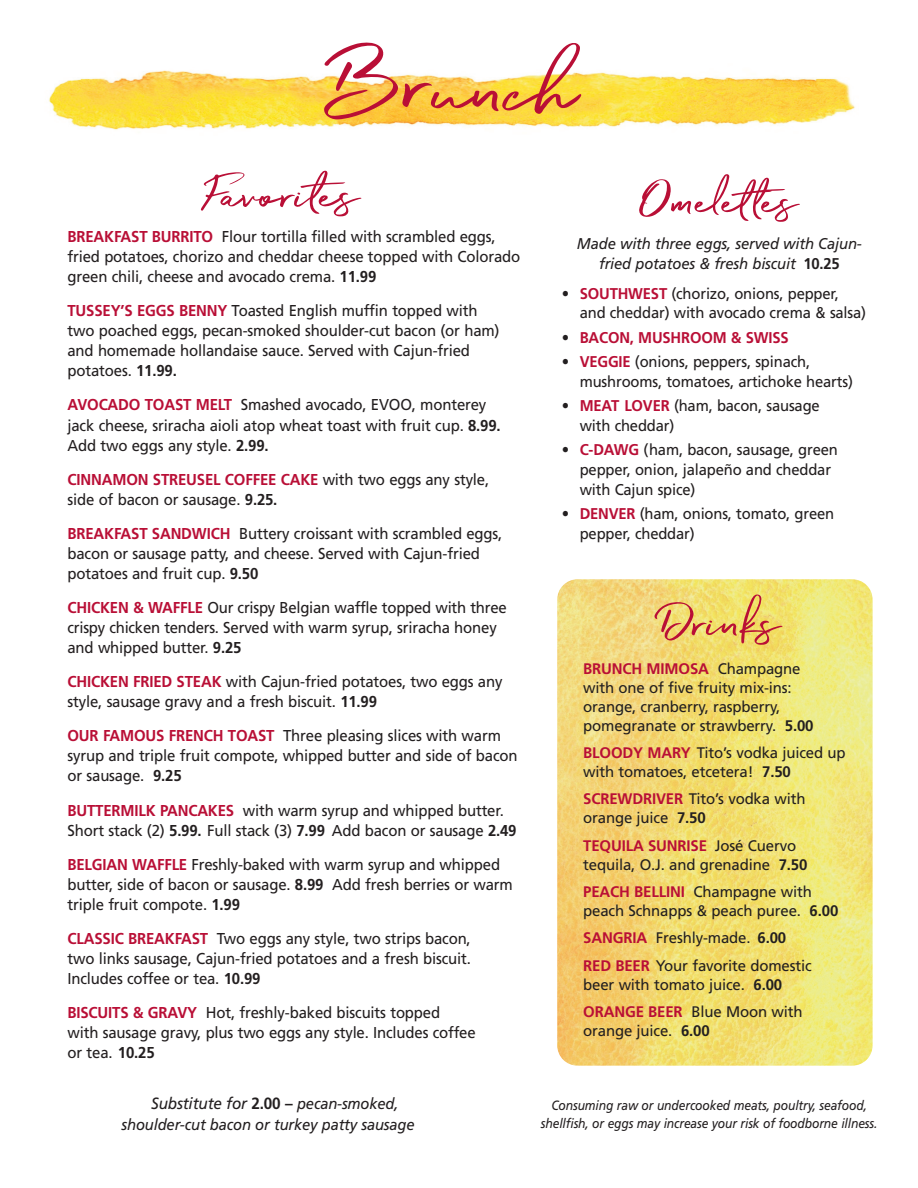
<style>
.page{position:relative;width:918px;height:1188px;background:#fff}
.page>*{position:absolute;margin:0;border:0;box-sizing:border-box;transform-origin:0 0}
.t1{font:137.4px "The Saturday Clean";color:#b90f36;scale:1.24 1}
.t2{font:81.6px "The Saturday Clean";color:#b90f36;scale:1.22 1}
.t3{font:80.25px "The Saturday Clean";color:#b90f36;scale:1.22 1}
.t4{font:77.4px "The Saturday Clean";color:#b90f36;scale:1.15 1}
.t5{font:italic 16.35px "Frutiger";letter-spacing:-.01em;color:#231f20;scale:.94 1}
.t6{font:15.75px/20.1px "Frutiger";letter-spacing:-.01em;color:#231f20;scale:.95 1}
.t7{font:italic 15.75px "Frutiger";letter-spacing:-.01em;color:#231f20;scale:.94 1}
.t8{font:15.6px/19.8px "Frutiger";letter-spacing:-.01em;color:#231f20;scale:.95 1}
.t9{font:italic 15.6px/19.8px "Frutiger";letter-spacing:-.01em;color:#231f20;text-align:center;scale:.95 1}
.t10{font:700 15.6px "Frutiger";letter-spacing:-.01em;color:#b90f36;scale:.95 1}
.t11{font:15.3px/19px "Frutiger";letter-spacing:-.01em;color:#231f20}
.t12{font:italic 13.5px/17.5px "Frutiger";letter-spacing:-.01em;color:#231f20;text-align:center;scale:.9 1}
.s1{font-size:155.55px}
.s2{font-weight:700;color:#b90f36}
.s3{font-weight:700}
.s4{font-weight:700;font-style:normal}
.s5{font-size:15.75px}
.s6{font-size:85.5px}
.s7{font-weight:400;color:#231f20}
</style>
<div class="page">
<img style="left:557px;top:579px;width:316px;height:487px">
<img style="left:49px;top:70px;width:806px;height:60px">
<p class="t1" style="left:326px;top:-18px;width:207px"><span class="s1">Br</span>unch</p>
<p class="t3" style="left:202px;top:132px;width:131px">Favorites</p>
<p class="t6" style="left:68px;top:228px;width:478px"><span class="s2">BREAKFAST BURRITO</span> Flour tortilla filled with scrambled eggs, fried potatoes, chorizo and cheddar cheese topped with Colorado green chili, cheese and avocado crema. <span class="s3">11.99</span></p>
<p class="t6" style="left:68px;top:302px;width:456px"><span class="s2">TUSSEY’S EGGS BENNY</span> Toasted English muffin topped with two poached eggs, pecan-smoked shoulder-cut bacon (or ham) and homemade hollandaise sauce. Served with Cajun-fried potatoes. <span class="s3">11.99.</span></p>
<p class="t6" style="left:68px;top:396px;width:458px"><span class="s2">AVOCADO TOAST MELT</span> Smashed avocado, EVOO, monterey jack cheese, sriracha aioli atop wheat toast with fruit cup. <span class="s3">8.99.<br></span>Add two eggs any style. <span class="s3">2.99.</span></p>
<p class="t6" style="left:68px;top:470px;width:445px"><span class="s2">CINNAMON STREUSEL COFFEE CAKE</span> with two eggs any style, side of bacon or sausage. <span class="s3">9.25.</span></p>
<p class="t6" style="left:68px;top:525px;width:459px"><span class="s2">BREAKFAST SANDWICH</span> Buttery croissant with scrambled eggs, bacon or sausage patty, and cheese. Served with Cajun-fried potatoes and fruit cup. <span class="s3">9.50</span></p>
<p class="t6" style="left:68px;top:599px;width:464px"><span class="s2">CHICKEN &amp; WAFFLE</span> Our crispy Belgian waffle topped with three crispy chicken tenders. Served with warm syrup, sriracha honey and whipped butter. <span class="s3">9.25</span></p>
<p class="t6" style="left:68px;top:673px;width:459px"><span class="s2">CHICKEN FRIED STEAK</span> with Cajun-fried potatoes, two eggs any style, sausage gravy and a fresh biscuit. <span class="s3">11.99</span></p>
<p class="t6" style="left:68px;top:727px;width:475px"><span class="s2">OUR FAMOUS FRENCH TOAST</span> Three pleasing slices with warm syrup and triple fruit compote, whipped butter and side of bacon or sausage. <span class="s3">9.25</span></p>
<p class="t6" style="left:68px;top:801px;width:474px"><span class="s2">BUTTERMILK PANCAKES</span> with warm syrup and whipped butter.<br>Short stack (2) <span class="s3">5.99.</span> Full stack (3) <span class="s3">7.99</span> Add bacon or sausage <span class="s3">2.49</span></p>
<p class="t6" style="left:68px;top:855px;width:470px"><span class="s2">BELGIAN WAFFLE</span> Freshly-baked with warm syrup and whipped butter, side of bacon or sausage. <span class="s3">8.99</span> Add fresh berries or warm triple fruit compote. <span class="s3">1.99</span></p>
<p class="t6" style="left:68px;top:930px;width:426px;text-align:justify"><span class="s2">CLASSIC BREAKFAST</span> Two eggs any style, two strips bacon, two links sausage, Cajun-fried potatoes and a fresh biscuit.<br>Includes coffee or tea. <span class="s3">10.99</span></p>
<p class="t6" style="left:68px;top:1004px;width:431px"><span class="s2">BISCUITS &amp; GRAVY</span> Hot, freshly-baked biscuits topped<br>with sausage gravy, plus two eggs any style. Includes coffee or tea. <span class="s3">10.25</span></p>
<p class="t5" style="left:151px;top:1097px;width:265px">Substitute for <span class="s4">2.00 –</span> <span class="s5">pecan-smoked,</span></p>
<p class="t7" style="left:122px;top:1118px;width:313px">shoulder-cut bacon or turkey patty sausage</p>
<p class="t4" style="left:640px;top:140px;width:140px"><span class="s6">O</span>melettes</p>
<p class="t9" style="left:577px;top:235px;width:301px">Made with three eggs, served with Cajun&shy;fried potatoes &amp; fresh biscuit <span class="s4">10.25</span></p>
<p class="t8" style="left:580px;top:285px;width:303px;text-indent:-18px">• <span class="s2">SOUTHWEST</span> (chorizo, onions, pepper, and cheddar) with avocado crema &amp; salsa)</p>
<p class="t10" style="left:562px;top:331px;width:240px"><span class="s7">•</span> BACON, MUSHROOM &amp; SWISS</p>
<p class="t8" style="left:580px;top:353px;width:289px;text-indent:-18px">• <span class="s2">VEGGIE</span> (onions, peppers, spinach, mushrooms, tomatoes, artichoke hearts)</p>
<p class="t8" style="left:580px;top:397px;width:254px;text-indent:-18px">• <span class="s2">MEAT LOVER</span> (ham, bacon, sausage with cheddar)</p>
<p class="t8" style="left:580px;top:441px;width:273px;text-indent:-18px">• <span class="s2">C-DAWG</span> (ham, bacon, sausage, green pepper, onion, jalapeño and cheddar with Cajun spice)</p>
<p class="t8" style="left:580px;top:505px;width:269px;text-indent:-18px">• <span class="s2">DENVER</span> (ham, onions, tomato, green pepper, cheddar)</p>
<p class="t2" style="left:662px;top:559px;width:100px">Drinks</p>
<p class="t11" style="left:583px;top:660px;width:232px"><span class="s2">BRUNCH MIMOSA</span> Champagne with one of five fruity mix-ins: orange, cranberry, raspberry, pomegranate or strawberry. <span class="s3">5.00</span></p>
<p class="t11" style="left:583px;top:744px;width:264px"><span class="s2">BLOODY MARY</span> Tito’s vodka juiced up with tomatoes, etcetera! <span class="s3">7.50</span></p>
<p class="t11" style="left:583px;top:791px;width:224px"><span class="s2">SCREWDRIVER</span> Tito’s vodka with orange juice <span class="s3">7.50</span></p>
<p class="t11" style="left:583px;top:837px;width:226px"><span class="s2">TEQUILA SUNRISE</span> José Cuervo tequila, O.J. and grenadine <span class="s3">7.50</span></p>
<p class="t11" style="left:583px;top:883px;width:257px"><span class="s2">PEACH BELLINI</span> Champagne with peach Schnapps &amp; peach puree. <span class="s3">6.00</span></p>
<p class="t11" style="left:583px;top:930px;width:204px"><span class="s2">SANGRIA</span> Freshly-made. <span class="s3">6.00</span></p>
<p class="t11" style="left:583px;top:957px;width:230px"><span class="s2">RED BEER</span> Your favorite domestic beer with tomato juice. <span class="s3">6.00</span></p>
<p class="t11" style="left:583px;top:1003px;width:221px"><span class="s2">ORANGE BEER</span> Blue Moon with orange juice. <span class="s3">6.00</span></p>
<p class="t12" style="left:541px;top:1098px;width:375px">Consuming raw or undercooked meats, poultry, seafood, shellfish, or eggs may increase your risk of foodborne illness.</p>
</div>
